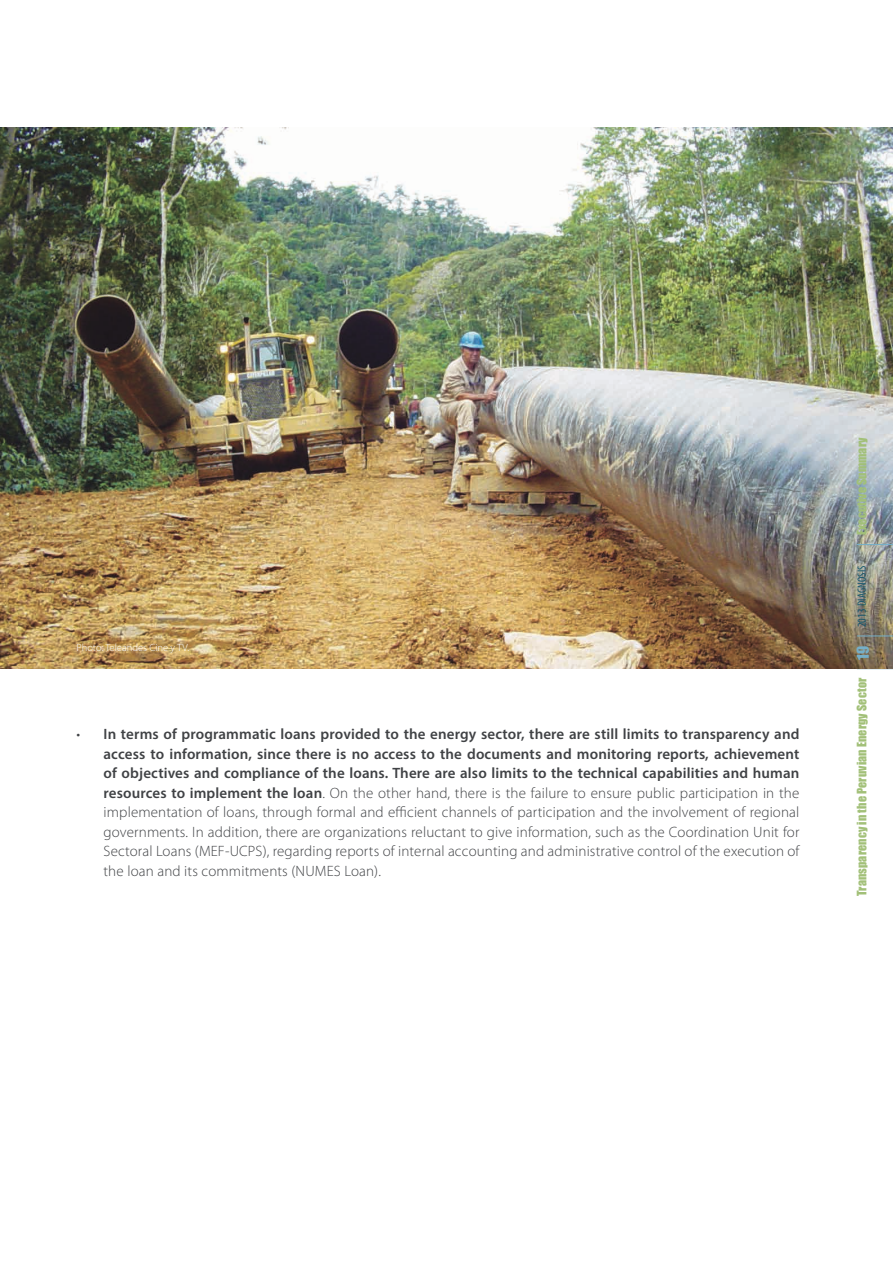
<style>
.page{position:relative;width:893px;height:1263px;background:#fff}
.page>*{position:absolute;margin:0;border:0;box-sizing:border-box;transform-origin:0 0}
.t1{font:300 15px/19.5px "Myriad Pro";letter-spacing:.01em;color:#404245;text-align:justify}
.t2{font:12px "Impact";letter-spacing:.01em;color:#a2c078}
.t3{font:condensed 12px "Myriad Pro";letter-spacing:.01em;color:#18576c}
.t4{font:300 10.5px "Myriad Pro";color:#fff}
.s1{font-weight:600}
.s2{font-family:"Impact";font-stretch:normal;font-size:15px;color:#75afc8}
</style>
<div class="page">
<img style="left:0;top:128px;width:893px;height:541px">
<hr style="left:857px;top:544px;width:36px;height:1px;background:#75afc8">
<hr style="left:857px;top:636px;width:36px;height:1px;background:#75afc8">
<p class="t4" style="left:77px;top:641px;width:114px">Photo: Teleandes Cine y TV.</p>
<p class="t1" style="left:104px;top:724px;width:697px;text-indent:-27px">• <span class="s1">In terms of programmatic loans provided to the energy sector, there are still limits to transparency and access to information, since there is no access to the documents and monitoring reports, achievement of objectives and compliance of the loans. There are also limits to the technical capabilities and human resources to implement the loan</span>. On the other hand, there is the failure to ensure public participation in the implementation of loans, through formal and efficient channels of participation and the involvement of regional governments. In addition, there are organizations reluctant to give information, such as the Coordination Unit for Sectoral Loans (MEF-UCPS), regarding reports of internal accounting and administrative control of the execution of the loan and its commitments (NUMES Loan).</p>
<p class="t2" style="left:854px;top:535px;width:99px;rotate:-90deg">Executive Summary</p>
<p class="t3" style="left:855px;top:659px;width:96px;rotate:-90deg"><span class="s2">19</span> 2013 DIAGNOSIS</p>
<p class="t2" style="left:854px;top:896px;width:220px;rotate:-90deg">Transparency in the Peruvian Energy Sector</p>
</div>
